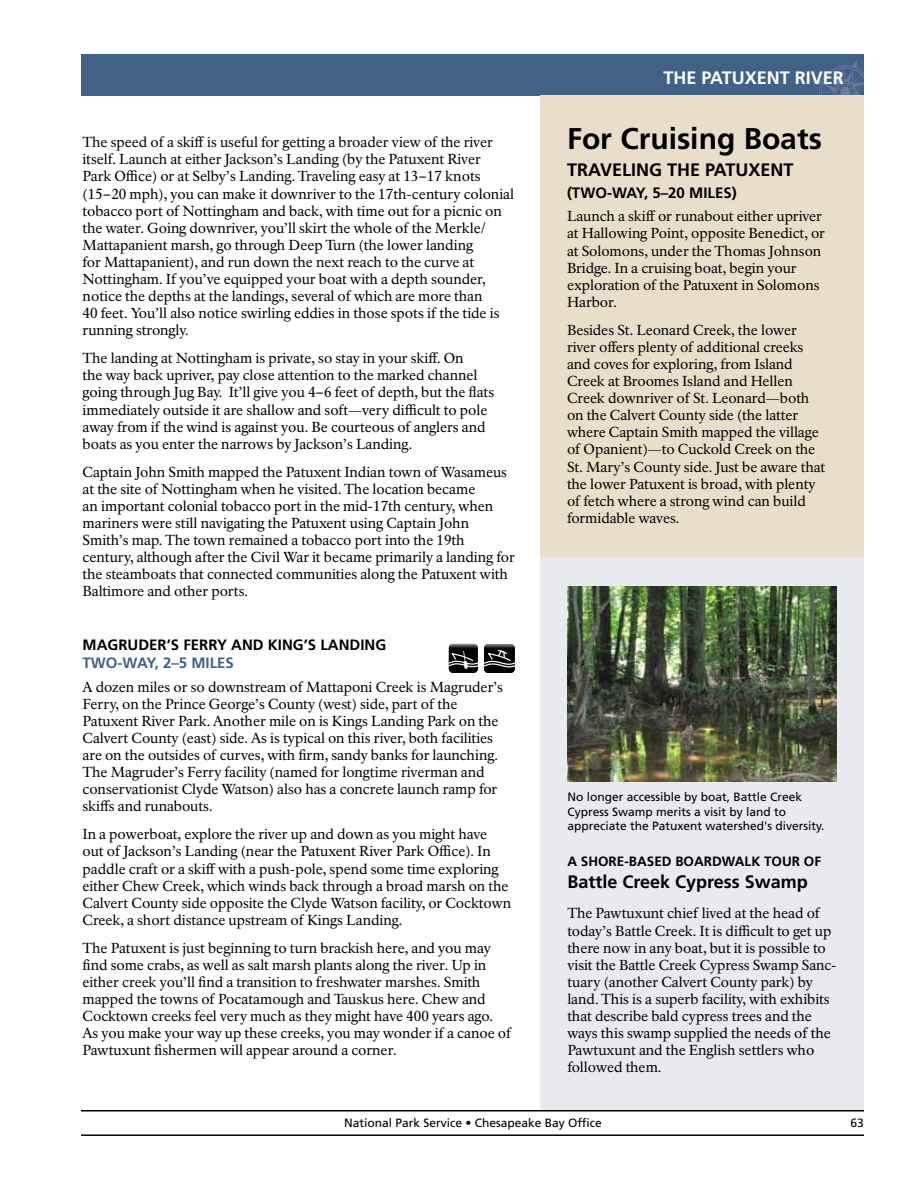
<style>
.page{position:relative;width:918px;height:1188px;background:#fff}
.page>*{position:absolute;margin:0;border:0;box-sizing:border-box;transform-origin:0 0}
.t1{font:700 30px "Frutiger LT Std";color:#000}
.t2{font:700 18px "Frutiger LT Std";color:#000}
.t3{font:700 18px "Frutiger LT Std";color:#fff}
.t4{font:700 15px "Frutiger LT Std";color:#000}
.t5{font:700 15px "Frutiger LT Std";color:#416187}
.t6{font:14.25px/17.1px "NPS Rawlinson OT";letter-spacing:-.005em;color:#000}
.t7{font:700 13.5px "Frutiger LT Std";color:#000}
.t8{font:12px/14.4px "Frutiger LT Std";color:#000}
</style>
<div class="page">
<hr style="left:81px;top:1134px;width:783px;height:2px;background:#000">
<div style="left:81px;top:54px;width:783px;height:41px;background:#416187"></div>
<svg style="left:814px;top:60px;width:50px;height:35px"></svg>
<hr style="left:81px;top:1110px;width:783px;height:2px;background:#000">
<div style="left:540px;top:95px;width:324px;height:1015px;background:#e9dfc9"></div>
<div style="left:540px;top:557px;width:324px;height:553px;background:#e8eaef"></div>
<img style="left:484px;top:644px;width:31px;height:29px">
<img style="left:449px;top:644px;width:29px;height:29px">
<svg style="left:448px;top:650px;width:67px;height:19px"></svg>
<img style="left:567px;top:587px;width:270px;height:195px">
<p class="t6" style="left:83px;top:134px;width:433px">The speed of a skiff is useful for getting a broader view of the river itself. Launch at either Jackson’s Landing (by the Patuxent River<br>Park Office) or at Selby’s Landing. Traveling easy at 13−17 knots (15−20 mph), you can make it downriver to the 17th-century colonial tobacco port of Nottingham and back, with time out for a picnic on the water. Going downriver, you’ll skirt the whole of the Merkle/ Mattapanient marsh, go through Deep Turn (the lower landing<br>for Mattapanient), and run down the next reach to the curve at Nottingham. If you’ve equipped your boat with a depth sounder, notice the depths at the landings, several of which are more than<br>40 feet. You’ll also notice swirling eddies in those spots if the tide is running strongly.</p>
<p class="t6" style="left:83px;top:350px;width:413px">The landing at Nottingham is private, so stay in your skiff. On<br>the way back upriver, pay close attention to the marked channel going through Jug Bay. It’ll give you 4−6 feet of depth, but the flats immediately outside it are shallow and soft—very difficult to pole away from if the wind is against you. Be courteous of anglers and boats as you enter the narrows by Jackson’s Landing.</p>
<p class="t6" style="left:83px;top:463px;width:434px">Captain John Smith mapped the Patuxent Indian town of Wasameus at the site of Nottingham when he visited. The location became<br>an important colonial tobacco port in the mid-17th century, when mariners were still navigating the Patuxent using Captain John Smith’s map. The town remained a tobacco port into the 19th century, although after the Civil War it became primarily a landing for the steamboats that connected communities along the Patuxent with Baltimore and other ports.</p>
<p class="t4" style="left:83px;top:636px;width:47px">MAGRUDER</p>
<p class="t4" style="left:167px;top:636px;width:27px">’S FERRY</p>
<p class="t4" style="left:231px;top:636px;width:12px">AND</p>
<p class="t4" style="left:268px;top:636px;width:63px">KING’S LANDIN</p>
<p class="t4" style="left:375px;top:636px;width:12px">G</p>
<p class="t5" style="left:83px;top:654px;width:13px">TWO</p>
<p class="t5" style="left:118px;top:654px;width:18px">-WAY</p>
<p class="t5" style="left:155px;top:654px;width:46px">, 2–5 MILE</p>
<p class="t5" style="left:226px;top:654px;width:10px">S</p>
<p class="t6" style="left:83px;top:678px;width:422px">A dozen miles or so downstream of Mattaponi Creek is Magruder’s Ferry, on the Prince George’s County (west) side, part of the Patuxent River Park. Another mile on is Kings Landing Park on the Calvert County (east) side. As is typical on this river, both facilities are on the outsides of curves, with firm, sandy banks for launching.<br>The Magruder’s Ferry facility (named for longtime riverman and conservationist Clyde Watson) also has a concrete launch ramp for skiffs and runabouts.</p>
<p class="t6" style="left:83px;top:826px;width:430px">In a powerboat, explore the river up and down as you might have out of Jackson’s Landing (near the Patuxent River Park Office). In paddle craft or a skiff with a push-pole, spend some time exploring either Chew Creek, which winds back through a broad marsh on the Calvert County side opposite the Clyde Watson facility, or Cocktown Creek, a short distance upstream of Kings Landing.</p>
<p class="t6" style="left:83px;top:939px;width:430px">The Patuxent is just beginning to turn brackish here, and you may find some crabs, as well as salt marsh plants along the river. Up in either creek you’ll find a transition to freshwater marshes. Smith mapped the towns of Pocatamough and Tauskus here. Chew and Cocktown creeks feel very much as they might have 400 years ago.<br>As you make your way up these creeks, you may wonder if a canoe of Pawtuxunt fishermen will appear around a corner.</p>
<p class="t3" style="left:663px;top:67px;width:12px">THE</p>
<p class="t3" style="left:701px;top:67px;width:12px">PATUXENT</p>
<p class="t3" style="left:795px;top:67px;width:11px">RIVER</p>
<h1 class="t1" style="left:567px;top:121px;width:256px">FOR CRUISING BOATS</h1>
<p class="t2" style="left:567px;top:159px;width:228px">TRAVELING THE PATUXENT</p>
<p class="t4" style="left:567px;top:183px;width:18px">(TWO</p>
<p class="t4" style="left:607px;top:183px;width:18px">-WAY</p>
<p class="t4" style="left:644px;top:183px;width:55px">, 5–20 MILE</p>
<p class="t4" style="left:723px;top:183px;width:15px">S)</p>
<p class="t6" style="left:567px;top:208px;width:260px">Launch a skiff or runabout either upriver at Hallowing Point, opposite Benedict, or at Solomons, under the Thomas Johnson Bridge. In a cruising boat, begin your exploration of the Patuxent in Solomons Harbor.</p>
<p class="t6" style="left:567px;top:321px;width:260px">Besides St. Leonard Creek, the lower river offers plenty of additional creeks and coves for exploring, from Island Creek at Broomes Island and Hellen Creek downriver of St. Leonard—both on the Calvert County side (the latter where Captain Smith mapped the village of Opanient)—to Cuckold Creek on the St. Mary’s County side. Just be aware that the lower Patuxent is broad, with plenty of fetch where a strong wind can build formidable waves.</p>
<p class="t8" style="left:567px;top:790px;width:259px">No longer accessible by boat, Battle Creek<br>Cypress Swamp merits a visit by land to appreciate the Patuxent watershed's diversity.</p>
<p class="t7" style="left:567px;top:854px;width:255px">A SHORE-BASED BOARDWALK TOUR OF</p>
<p class="t2" style="left:567px;top:871px;width:242px">BATTLE CREEK CYPRESS SWAMP</p>
<p class="t6" style="left:567px;top:905px;width:271px">The Pawtuxunt chief lived at the head of today’s Battle Creek. It is difficult to get up there now in any boat, but it is possible to visit the Battle Creek Cypress Swamp Sanc&shy;tuary (another Calvert County park) by land. This is a superb facility, with exhibits that describe bald cypress trees and the ways this swamp supplied the needs of the Pawtuxunt and the English settlers who followed them.</p>
<p class="t8" style="left:344px;top:1115px;width:259px">National Park Service • Chesapeake Bay Office</p>
<p class="t8" style="left:851px;top:1115px;width:15px">63</p>
</div>
